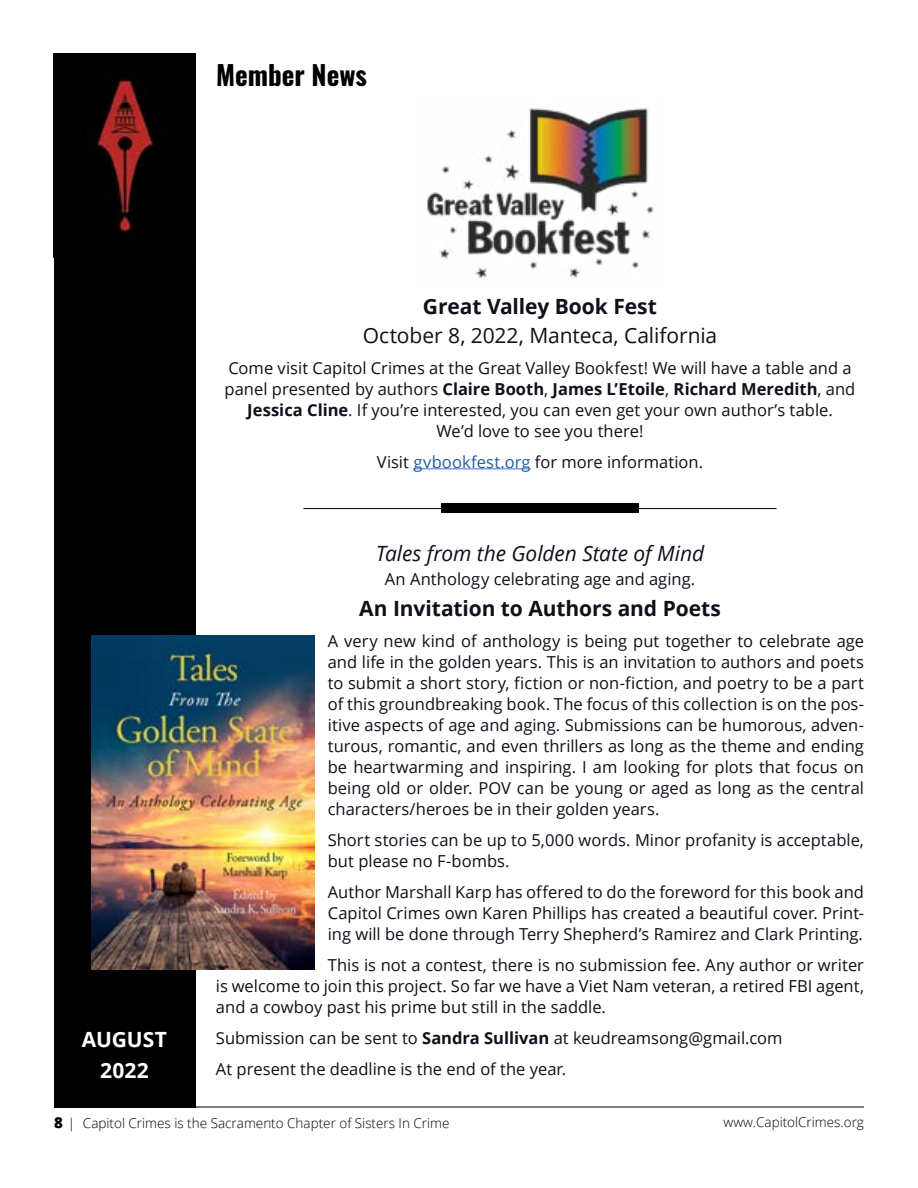
<style>
.page{position:relative;width:918px;height:1188px;background:#fff}
.page>*{position:absolute;margin:0;border:0;box-sizing:border-box;transform-origin:0 0}
.t1{font:27px "Oswald";color:#000}
.t2{font:700 21px "Open Sans";letter-spacing:-.005em;color:#0e101a}
.t3{font:21px "Open Sans";letter-spacing:-.005em;color:#0e101a}
.t4{font:italic 21px "Open Sans";letter-spacing:-.005em;color:#0e101a}
.t5{font:700 21px/31px "Open Sans";color:#fff;text-align:center}
.t6{font:16.5px/21px "Open Sans";color:#0e101a;text-align:justify}
.t7{font:300 13.5px "Open Sans";color:#000}
.s1{font-weight:700}
.s2{color:#215e9e}
.s3{font-weight:800;font-size:15px}
</style>
<div class="page">
<div style="left:54px;top:54px;width:141px;height:1053px;background:#000"></div>
<img style="left:96px;top:77px;width:58px;height:156px">
<hr style="left:54px;top:1107px;width:810px;height:1px;background:#000">
<img style="left:91px;top:635px;width:223px;height:334px">
<hr style="left:303px;top:508px;width:474px;height:1px;background:#000">
<div style="left:441px;top:504px;width:198px;height:9px;background:#000"></div>
<hr style="left:413px;top:468px;width:118px;height:1px;background:#4a6ee0">
<img style="left:427px;top:108px;width:231px;height:171px">
<h1 class="t1" style="left:216px;top:51px;width:153px">Member News</h1>
<p class="t5" style="left:82px;top:1024px;width:87px">AUGUST<br>2022</p>
<p class="t2" style="left:423px;top:292px;width:236px">Great Valley Book Fest</p>
<p class="t3" style="left:363px;top:321px;width:356px">October 8, 2022, Manteca, California</p>
<p class="t6" style="left:225px;top:357px;width:632px;text-align:center">Come visit Capitol Crimes at the Great Valley Bookfest! We will have a table and a panel presented by authors <span class="s1">Claire Booth</span>, <span class="s1">James L’Etoile</span>, <span class="s1">Richard Meredith</span>, and <span class="s1">Jessica Cline</span>. If you’re interested, you can even get your own author’s table.<br>We’d love to see you there!</p>
<p class="t6" style="left:377px;top:451px;width:328px">Visit <span class="s2">gvbookfest.org</span> for more information.</p>
<p class="t4" style="left:376px;top:539px;width:330px">Tales from the Golden State of Mind</p>
<p class="t6" style="left:385px;top:568px;width:312px">An Anthology celebrating age and aging.</p>
<p class="t2" style="left:359px;top:594px;width:363px">An Invitation to Authors and Poets</p>
<p class="t6" style="left:328px;top:630px;width:538px">A very new kind of anthology is being put together to celebrate age and life in the golden years. This is an invitation to authors and poets to submit a short story, fiction or non-fiction, and poetry to be a part of this groundbreaking book. The focus of this collection is on the pos&shy;itive aspects of age and aging. Submissions can be humorous, adven&shy;turous, romantic, and even thrillers as long as the theme and ending be heartwarming and inspiring. I am looking for plots that focus on being old or older. POV can be young or aged as long as the central characters/heroes be in their golden years.</p>
<p class="t6" style="left:328px;top:829px;width:538px">Short stories can be up to 5,000 words. Minor profanity is acceptable, but please no F-bombs.</p>
<p class="t6" style="left:328px;top:881px;width:538px">Author Marshall Karp has offered to do the foreword for this book and Capitol Crimes own Karen Phillips has created a beautiful cover. Print&shy;ing will be done through Terry Shepherd’s Ramirez and Clark Printing.</p>
<p class="t6" style="left:216px;top:954px;width:650px;text-indent:112px">This is not a contest, there is no submission fee. Any author or writer is welcome to join this project. So far we have a Viet Nam veteran, a retired FBI agent, and a cowboy past his prime but still in the saddle.</p>
<p class="t6" style="left:216px;top:1022px;width:568px;line-height:31px">Submission can be sent to <span class="s1">Sandra Sullivan</span> at keudreamsong@gmail.com<br>At present the deadline is the end of the year.</p>
<p class="t7" style="left:54px;top:1114px;width:397px"><span class="s3">8</span> | Capitol Crimes is the Sacramento Chapter of Sisters In Crime</p>
<p class="t7" style="left:724px;top:1113px;width:142px">www.CapitolCrimes.org</p>
</div>
